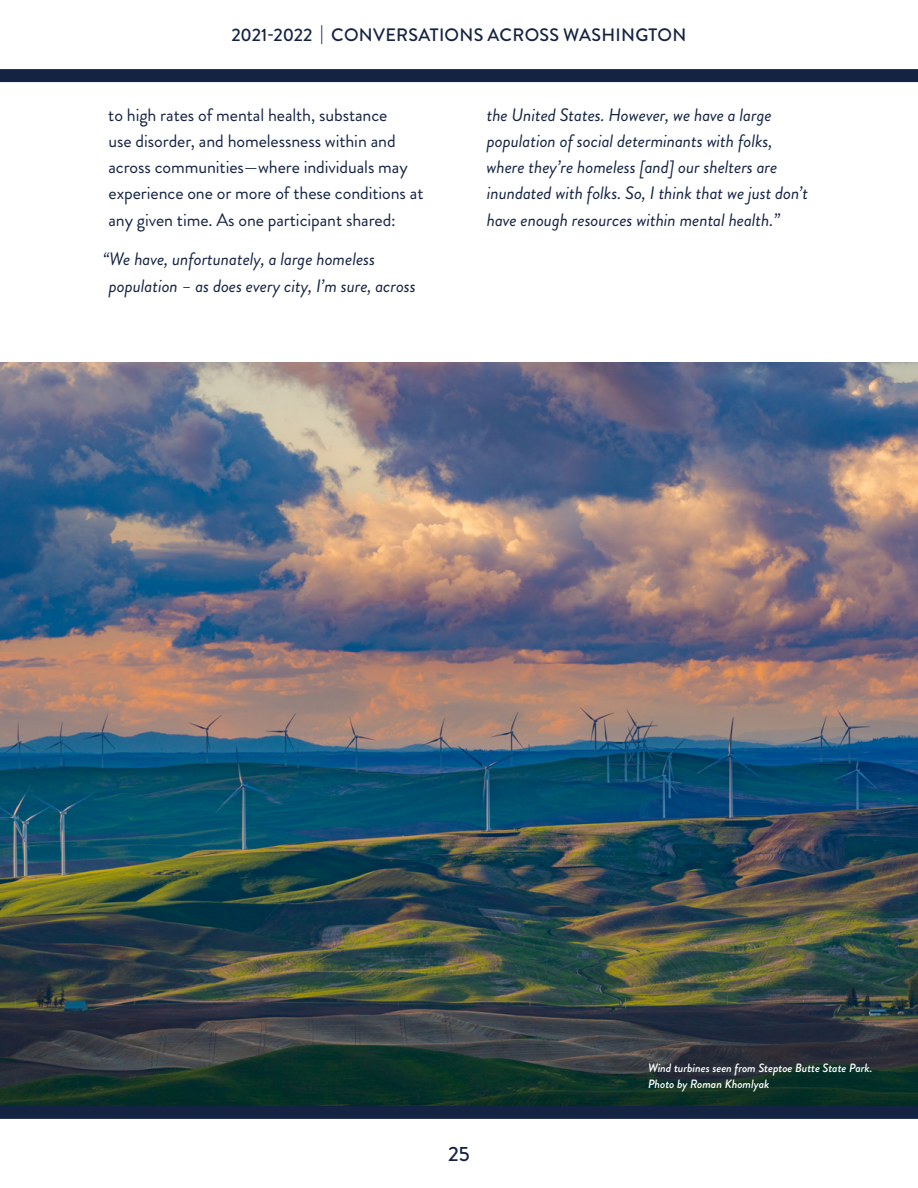
<style>
.page{position:relative;width:918px;height:1188px;background:#fff}
.page>*{position:absolute;margin:0;border:0;box-sizing:border-box;transform-origin:0 0}
.t1{font:500 20.7px "Brandon Grotesque";color:#152343}
.t2{font:italic 18px/26.2px "Brandon Grotesque";letter-spacing:-.005em;color:#152343}
.t3{font:18px/26.2px "Brandon Grotesque";letter-spacing:-.005em;color:#152343}
.t4{font:500 18px "Brandon Grotesque";letter-spacing:.015em;color:#152343}
.t5{font:italic 500 12px/16.5px "Brandon Grotesque";letter-spacing:-.005em;color:#fff}
</style>
<div class="page">
<svg style="left:0;top:69px;width:918px;height:13px;background:#162444"></svg>
<svg style="left:0;top:1106px;width:918px;height:13px;background:#162444"></svg>
<img style="left:0;top:363px;width:918px;height:743px">
<p class="t4" style="left:231px;top:22px;width:456px">2021-2022 | CONVERSATIONS ACROSS WASHINGTON</p>
<p class="t3" style="left:108px;top:102px;width:317px">to high rates of mental health, substance<br>use disorder, and homelessness within and across communities—where individuals may experience one or more of these conditions at any given time. As one participant shared:</p>
<p class="t2" style="left:109px;top:246px;width:309px;text-indent:-6px">“We have, unfortunately, a large homeless population – as does every city, I’m sure, across</p>
<p class="t2" style="left:487px;top:102px;width:323px">the United States. However, we have a large population of social determinants with folks, where they’re homeless [and] our shelters are inundated with folks. So, I think that we just don’t have enough resources within mental health.”</p>
<p class="t1" style="left:448px;top:1139px;width:23px">25</p>
<p class="t5" style="left:648px;top:1060px;width:226px">Wind turbines seen from Steptoe Butte State Park.<br>Photo by Roman Khomlyak</p>
</div>
